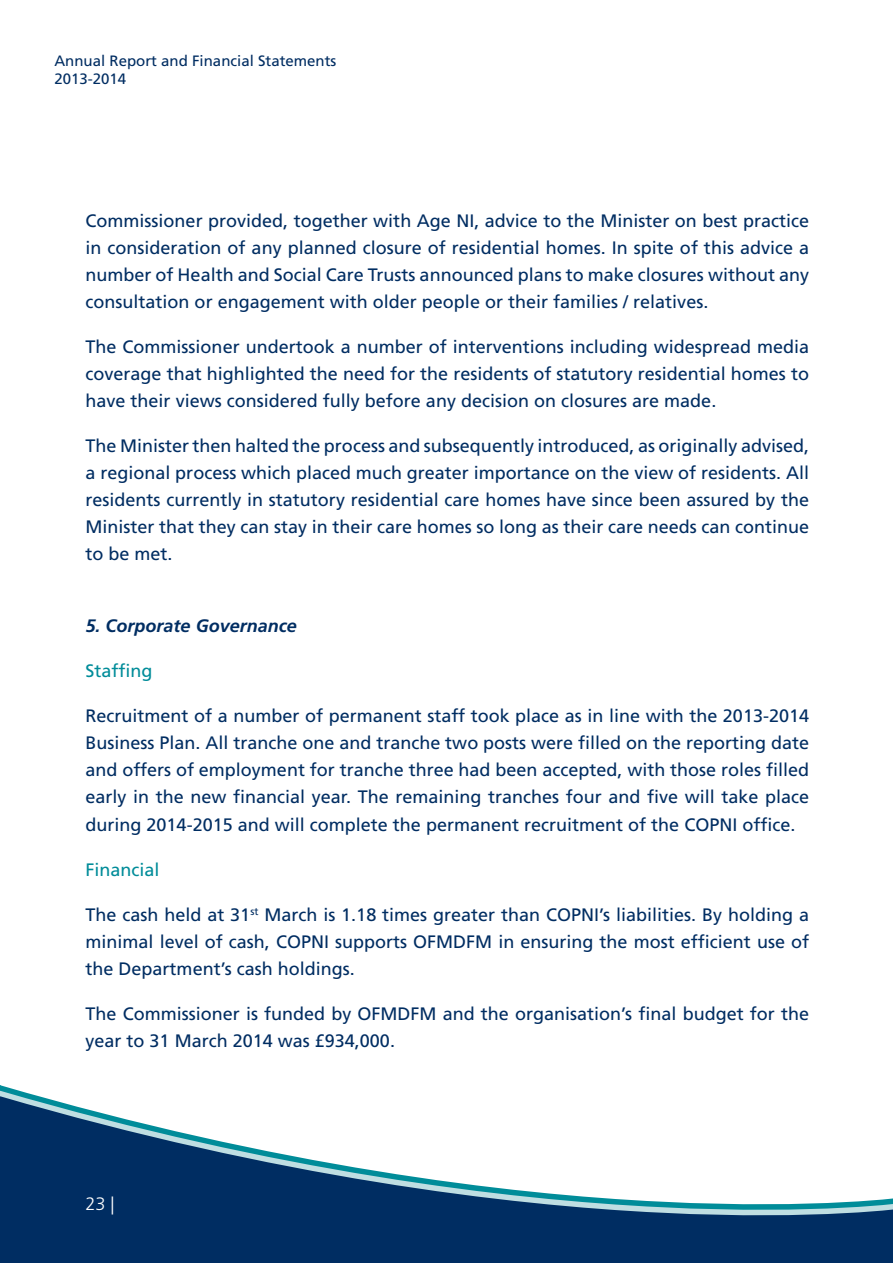
<style>
.page{position:relative;width:893px;height:1263px;background:#fff}
.page>*{position:absolute;margin:0;border:0;box-sizing:border-box;transform-origin:0 0}
.t1{font:18px/27px "Frutiger";color:#002d62;text-align:justify}
.t2{font:italic 700 18px "Frutiger";color:#002d62}
.t3{font:18px "Frutiger";color:#008c99}
.t4{font:300 18px "Frutiger";color:#fff}
.t5{font:15px/18px "Frutiger";color:#002d62}
</style>
<div class="page">
<svg style="left:0;top:1096px;width:892px;height:166px"></svg>
<p class="t5" style="left:54px;top:53px;width:283px">Annual Report and Financial Statements<br>2013-2014</p>
<p class="t1" style="left:85px;top:209px;width:724px">Commissioner provided, together with Age NI, advice to the Minister on best practice in consideration of any planned closure of residential homes. In spite of this advice a number of Health and Social Care Trusts announced plans to make closures without any consultation or engagement with older people or their families / relatives.</p>
<p class="t1" style="left:85px;top:335px;width:724px">The Commissioner undertook a number of interventions including widespread media coverage that highlighted the need for the residents of statutory residential homes to have their views considered fully before any decision on closures are made.</p>
<p class="t1" style="left:85px;top:434px;width:724px">The Minister then halted the process and subsequently introduced, as originally advised, a regional process which placed much greater importance on the view of residents. All residents currently in statutory residential care homes have since been assured by the Minister that they can stay in their care homes so long as their care needs can continue to be met.</p>
<p class="t2" style="left:85px;top:619px;width:213px">5. Corporate Governance</p>
<p class="t3" style="left:85px;top:664px;width:69px">Staffing</p>
<p class="t1" style="left:85px;top:704px;width:724px">Recruitment of a number of permanent staff took place as in line with the 2013-2014<br>Business Plan. All tranche one and tranche two posts were filled on the reporting date and offers of employment for tranche three had been accepted, with those roles filled early in the new financial year. The remaining tranches four and five will take place during 2014-2015 and will complete the permanent recruitment of the COPNI office.</p>
<p class="t3" style="left:85px;top:862px;width:76px">Financial</p>
<p class="t1" style="left:85px;top:902px;width:724px">The cash held at 31<sup>st</sup> March is 1.18 times greater than COPNI’s liabilities. By holding a minimal level of cash, COPNI supports OFMDFM in ensuring the most efficient use of the Department’s cash holdings.</p>
<p class="t1" style="left:85px;top:1001px;width:724px">The Commissioner is funded by OFMDFM and the organisation’s final budget for the year to 31 March 2014 was £934,000.</p>
<p class="t4" style="left:85px;top:1196px;width:31px">23 |</p>
</div>
